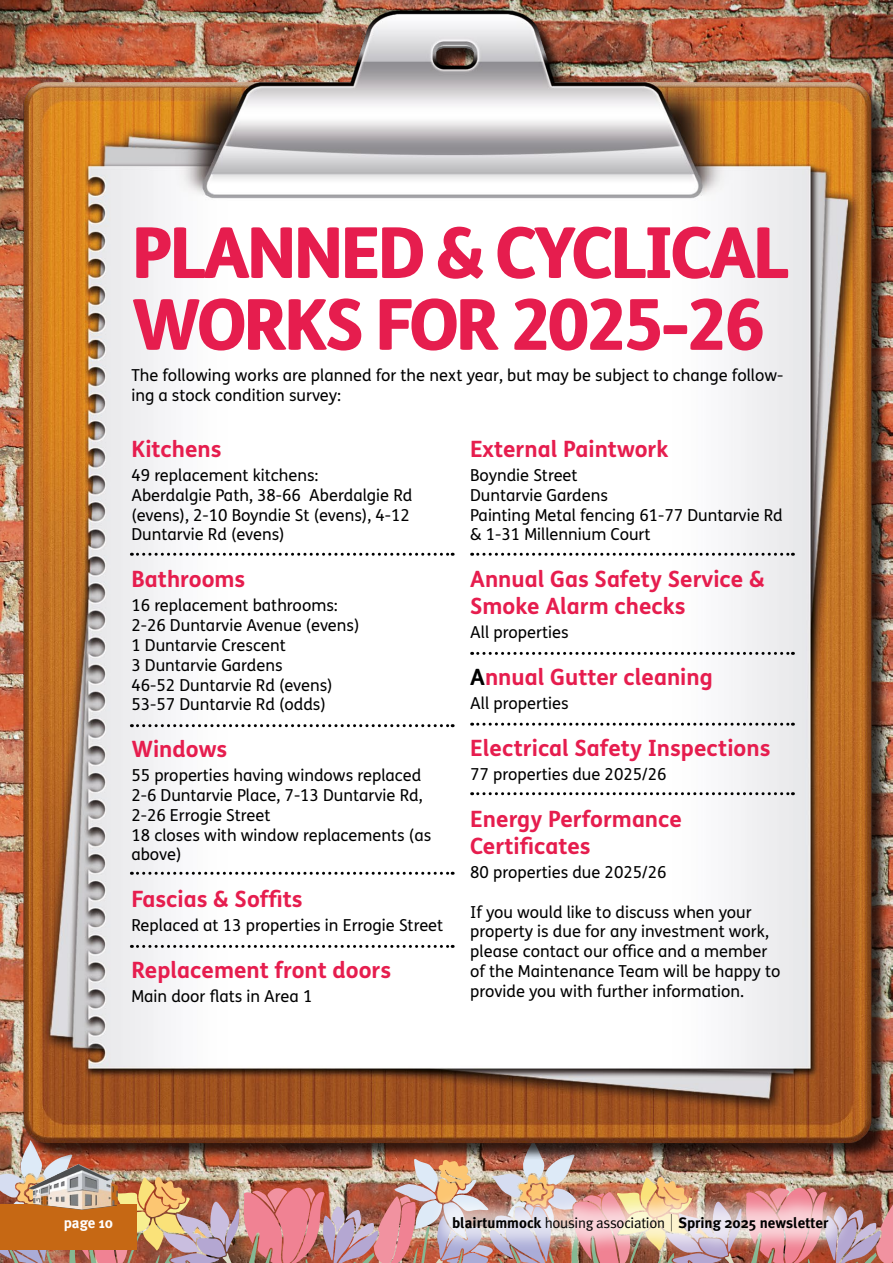
<style>
.page{position:relative;width:893px;height:1263px;background:#fff}
.page>*{position:absolute;margin:0;border:0;box-sizing:border-box;transform-origin:0 0}
.t1{font:800 70.35px/71.8px "FS Me";letter-spacing:-.05em;color:#e61d4e}
.t2{font:700 22.5px/27px "FS Me";color:#e61d4e}
.t3{font:16.5px/19.8px "FS Me";color:#000}
.t4{font:700 15px "Meta Plus";color:#000}
.t5{font:700 15px "Meta Plus";color:#fff}
.s1{color:#000}
.s2{font-family:"Meta Plus Normal";font-weight:400}
.s3{font-family:"Meta Plus Normal";font-weight:400;font-size:22.5px}
</style>
<div class="page">
<img style="left:0;top:1168px;width:893px;height:95px">
<div style="left:429px;top:1189px;width:423px;height:66px;background:#fff;opacity:.64"></div>
<div style="left:0;top:1204px;width:136px;height:46px;background:#c66814"></div>
<img style="left:28px;top:1168px;width:90px;height:42px">
<img style="left:0;top:3px;width:893px;height:1165px">
<svg style="left:131px;top:553px;width:322px;height:3px"></svg>
<svg style="left:131px;top:724px;width:322px;height:3px"></svg>
<svg style="left:131px;top:872px;width:322px;height:3px"></svg>
<svg style="left:131px;top:945px;width:322px;height:3px"></svg>
<svg style="left:472px;top:553px;width:321px;height:3px"></svg>
<svg style="left:472px;top:652px;width:321px;height:3px"></svg>
<svg style="left:472px;top:723px;width:321px;height:3px"></svg>
<svg style="left:472px;top:792px;width:321px;height:3px"></svg>
<h1 class="t1" style="left:131px;top:217px;width:660px">PLANNED &amp; CYCLICAL<br>WORKS FOR 2025-26</h1>
<p class="t3" style="left:131px;top:366px;width:654px">The following works are planned for the next year, but may be subject to change follow&shy;ing a stock condition survey:</p>
<h2 class="t2" style="left:131px;top:436px;width:92px">Kitchens</h2>
<p class="t3" style="left:131px;top:466px;width:282px">49 replacement kitchens:<br>Aberdalgie Path, 38-66 Aberdalgie Rd (evens), 2-10 Boyndie St (evens), 4-12<br>Duntarvie Rd (evens)</p>
<h2 class="t2" style="left:131px;top:566px;width:116px">Bathrooms</h2>
<p class="t3" style="left:131px;top:596px;width:230px">16 replacement bathrooms:<br>2-26 Duntarvie Avenue (evens)<br>1 Duntarvie Crescent<br>3 Duntarvie Gardens<br>46-52 Duntarvie Rd (evens)<br>53-57 Duntarvie Rd (odds)</p>
<h2 class="t2" style="left:131px;top:736px;width:97px">Windows</h2>
<p class="t3" style="left:131px;top:766px;width:301px">55 properties having windows replaced<br>2-6 Duntarvie Place, 7-13 Duntarvie Rd,<br>2-26 Errogie Street<br>18 closes with window replacements (as above)</p>
<h2 class="t2" style="left:131px;top:886px;width:173px">Fascias &amp; Soffits</h2>
<p class="t3" style="left:131px;top:916px;width:313px">Replaced at 13 properties in Errogie Street</p>
<h2 class="t2" style="left:131px;top:957px;width:261px">Replacement front doors</h2>
<p class="t3" style="left:131px;top:987px;width:183px">Main door flats in Area 1</p>
<h2 class="t2" style="left:470px;top:436px;width:200px">External Paintwork</h2>
<p class="t3" style="left:470px;top:466px;width:314px">Boyndie Street<br>Duntarvie Gardens<br>Painting Metal fencing 61-77 Duntarvie Rd &amp; 1-31 Millennium Court</p>
<h2 class="t2" style="left:470px;top:566px;width:296px">Annual Gas Safety Service &amp;<br>Smoke Alarm checks</h2>
<p class="t3" style="left:470px;top:623px;width:100px">All properties</p>
<h2 class="t2" style="left:470px;top:664px;width:244px"><span class="s1">A</span>nnual Gutter cleaning</h2>
<p class="t3" style="left:470px;top:694px;width:100px">All properties</p>
<h2 class="t2" style="left:470px;top:734px;width:302px">Electrical Safety Inspections</h2>
<p class="t3" style="left:470px;top:765px;width:198px">77 properties due 2025/26</p>
<h2 class="t2" style="left:470px;top:805px;width:213px">Energy Performance<br>Certificates</h2>
<p class="t3" style="left:470px;top:863px;width:198px">80 properties due 2025/26</p>
<p class="t3" style="left:470px;top:902px;width:312px">If you would like to discuss when your property is due for any investment work, please contact our office and a member of the Maintenance Team will be happy to provide you with further information.</p>
<p class="t5" style="left:64px;top:1214px;width:51px">page 10</p>
<p class="t4" style="left:452px;top:1214px;width:378px">blairtummock <span class="s2">housing association</span> <span class="s3">|</span> Spring 2025 newsletter</p>
</div>
